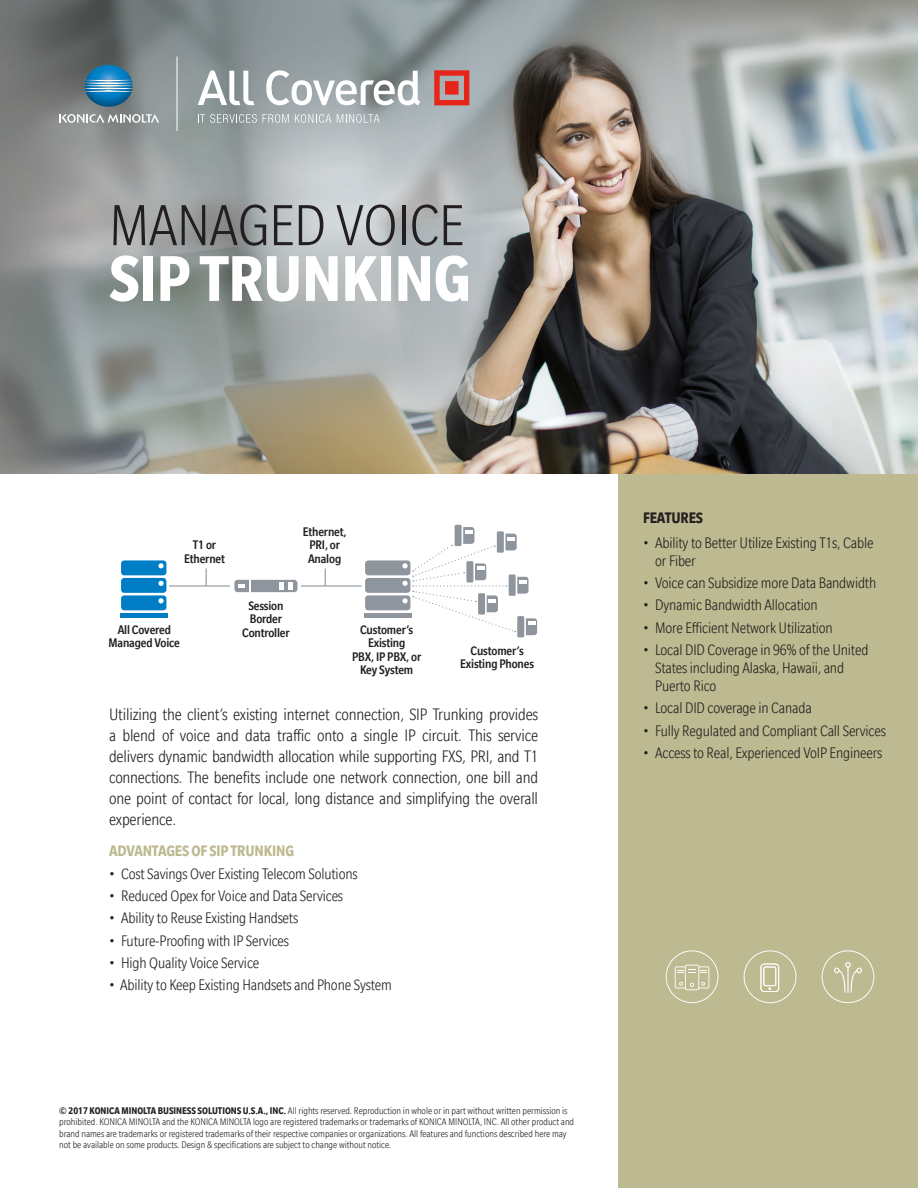
<style>
.page{position:relative;width:918px;height:1188px;background:#fff}
.page>*{position:absolute;margin:0;border:0;box-sizing:border-box;transform-origin:0 0}
.t1{font:700 condensed 70.5px "Slate";letter-spacing:-.01em;color:#fff}
.t2{font:300 condensed 63px "Slate";letter-spacing:-.01em;color:#231f20}
.Text_Intro_-_Lt_Cd_1{font:300 condensed 18px/21px "Slate";letter-spacing:-.01em;color:#231f20;text-align:justify}
.t3{font:300 condensed 16.5px/18px "Slate";letter-spacing:-.01em;color:#231f20}
.t4{font:700 condensed 16.5px "Slate";letter-spacing:-.01em;color:#bdba91}
.t5{font:700 condensed 16.5px "Slate";letter-spacing:-.01em;color:#231f20}
.t6{font:500 condensed 13.5px/13.5px "Slate";letter-spacing:-.01em;color:#231f20;text-align:center}
.Body_Copy{font:300 condensed 10.5px/11.2px "Slate";color:#231f20}
.s1{font-weight:700}
</style>
<div class="page">
<div style="left:619px;top:466px;width:299px;height:722px;background:#bdba91"></div>
<img style="left:0;top:0;width:918px;height:473px">
<img style="left:84px;top:65px;width:49px;height:42px">
<svg style="left:59px;top:114px;width:100px;height:9px"></svg>
<svg style="left:198px;top:70px;width:56px;height:35px"></svg>
<svg style="left:266px;top:70px;width:154px;height:35px"></svg>
<svg style="left:434px;top:70px;width:35px;height:35px"></svg>
<svg style="left:198px;top:114px;width:91px;height:9px"></svg>
<svg style="left:295px;top:114px;width:36px;height:9px"></svg>
<svg style="left:337px;top:114px;width:43px;height:9px"></svg>
<hr style="left:177px;top:57px;width:1px;height:74px;background:#fff">
<svg style="left:744px;top:950px;width:52px;height:53px"></svg>
<svg style="left:666px;top:950px;width:52px;height:53px"></svg>
<svg style="left:822px;top:950px;width:52px;height:53px"></svg>
<div style="left:121px;top:560px;width:45px;height:15px;background:#007ec5;border-radius:3px"></div>
<svg style="left:158px;top:563px;width:6px;height:5px"></svg>
<div style="left:121px;top:578px;width:45px;height:15px;background:#007ec5;border-radius:3px"></div>
<svg style="left:158px;top:581px;width:6px;height:5px"></svg>
<div style="left:121px;top:595px;width:45px;height:15px;background:#007ec5;border-radius:3px"></div>
<svg style="left:158px;top:598px;width:6px;height:5px"></svg>
<hr style="left:120px;top:613px;width:48px;height:4px;background:#007ec5">
<div style="left:365px;top:560px;width:45px;height:15px;background:#8f959d;border-radius:3px"></div>
<div style="left:365px;top:578px;width:45px;height:15px;background:#8f959d;border-radius:3px"></div>
<div style="left:365px;top:595px;width:45px;height:15px;background:#8f959d;border-radius:3px"></div>
<hr style="left:364px;top:613px;width:48px;height:4px;background:#8f959d">
<div style="left:234px;top:580px;width:63px;height:12px;background:#8f959d;border-radius:3px"></div>
<svg style="left:239px;top:579px;width:11px;height:14px"></svg>
<div style="left:288px;top:582px;width:5px;height:8px;background:#fff"></div>
<div style="left:279px;top:582px;width:5px;height:8px;background:#fff"></div>
<div style="left:455px;top:525px;width:7px;height:21px;background:#8f959d;border-radius:2px"></div>
<div style="left:517px;top:616px;width:7px;height:21px;background:#8f959d;border-radius:2px"></div>
<hr style="left:169px;top:585px;width:61px;height:2px;background:#8f959d">
<svg style="left:206px;top:568px;width:1px;height:18px"></svg>
<svg style="left:325px;top:568px;width:1px;height:17px"></svg>
<hr style="left:301px;top:585px;width:61px;height:2px;background:#8f959d">
<svg style="left:402px;top:527px;width:135px;height:108px"></svg>
<p class="t2" style="left:109px;top:193px;width:357px">MANAGED VOICE</p>
<p class="t1" style="left:109px;top:241px;width:363px">SIP TRUNKING</p>
<p class="t6" style="left:184px;top:538px;width:42px">T1 or<br>Ethernet</p>
<p class="t6" style="left:109px;top:623px;width:73px">All Covered<br>Managed Voice</p>
<p class="t6" style="left:303px;top:524px;width:45px">Ethernet,<br>PRI, or<br>Analog</p>
<p class="t6" style="left:242px;top:598px;width:49px">Session<br>Border<br>Controller</p>
<p class="t6" style="left:352px;top:623px;width:71px">Customer’s<br>Existing<br>PBX, IP PBX, or<br>Key System</p>
<p class="t6" style="left:460px;top:644px;width:75px">Customer’s<br>Existing Phones</p>
<p class="Text_Intro_-_Lt_Cd_1" style="left:109px;top:704px;width:431px">Utilizing the client’s existing internet connection, SIP Trunking provides a blend of voice and data traffic onto a single IP circuit. This service delivers dynamic bandwidth allocation while supporting FXS, PRI, and T1 connections. The benefits include one network connection, one bill and one point of contact for local, long distance and simplifying the overall experience.</p>
<p class="t4" style="left:109px;top:843px;width:187px">ADVANTAGES OF SIP TRUNKING</p>
<p class="t3" style="left:109px;top:865px;width:250px">• Cost Savings Over Existing Telecom Solutions</p>
<p class="t3" style="left:109px;top:887px;width:236px">• Reduced Opex for Voice and Data Services</p>
<p class="t3" style="left:109px;top:909px;width:191px">• Ability to Reuse Existing Handsets</p>
<p class="t3" style="left:109px;top:932px;width:181px">• Future-Proofing with IP Services</p>
<p class="t3" style="left:109px;top:954px;width:152px">• High Quality Voice Service</p>
<p class="t3" style="left:109px;top:976px;width:284px">• Ability to Keep Existing Handsets and Phone System</p>
<p class="Body_Copy" style="left:59px;top:1105px;width:516px"><span class="s1">© 2017 KONICA MINOLTA BUSINESS SOLUTIONS U.S.A., INC.</span> All rights reserved. Reproduction in whole or in part without written permission is prohibited. KONICA MINOLTA and the KONICA MINOLTA logo are registered trademarks or trademarks of KONICA MINOLTA, INC. All other product and brand names are trademarks or registered trademarks of their respective companies or organizations. All features and functions described here may not be available on some products. Design &amp; specifications are subject to change without notice.</p>
<p class="t5" style="left:643px;top:509px;width:61px">FEATURES</p>
<p class="t3" style="left:655px;top:534px;width:220px;text-indent:-12px">• Ability to Better Utilize Existing T1s, Cable or Fiber</p>
<p class="t3" style="left:643px;top:574px;width:235px">• Voice can Subsidize more Data Bandwidth</p>
<p class="t3" style="left:643px;top:596px;width:176px">• Dynamic Bandwidth Allocation</p>
<p class="t3" style="left:643px;top:619px;width:191px">• More Efficient Network Utilization</p>
<p class="t3" style="left:655px;top:641px;width:215px;text-indent:-12px">• Local DID Coverage in 96% of the United<br>States including Alaska, Hawaii, and<br>Puerto Rico</p>
<p class="t3" style="left:643px;top:699px;width:170px">• Local DID coverage in Canada</p>
<p class="t3" style="left:643px;top:721px;width:244px">• Fully Regulated and Compliant Call Services</p>
<p class="t3" style="left:643px;top:744px;width:241px">• Access to Real, Experienced VoIP Engineers</p>
</div>
